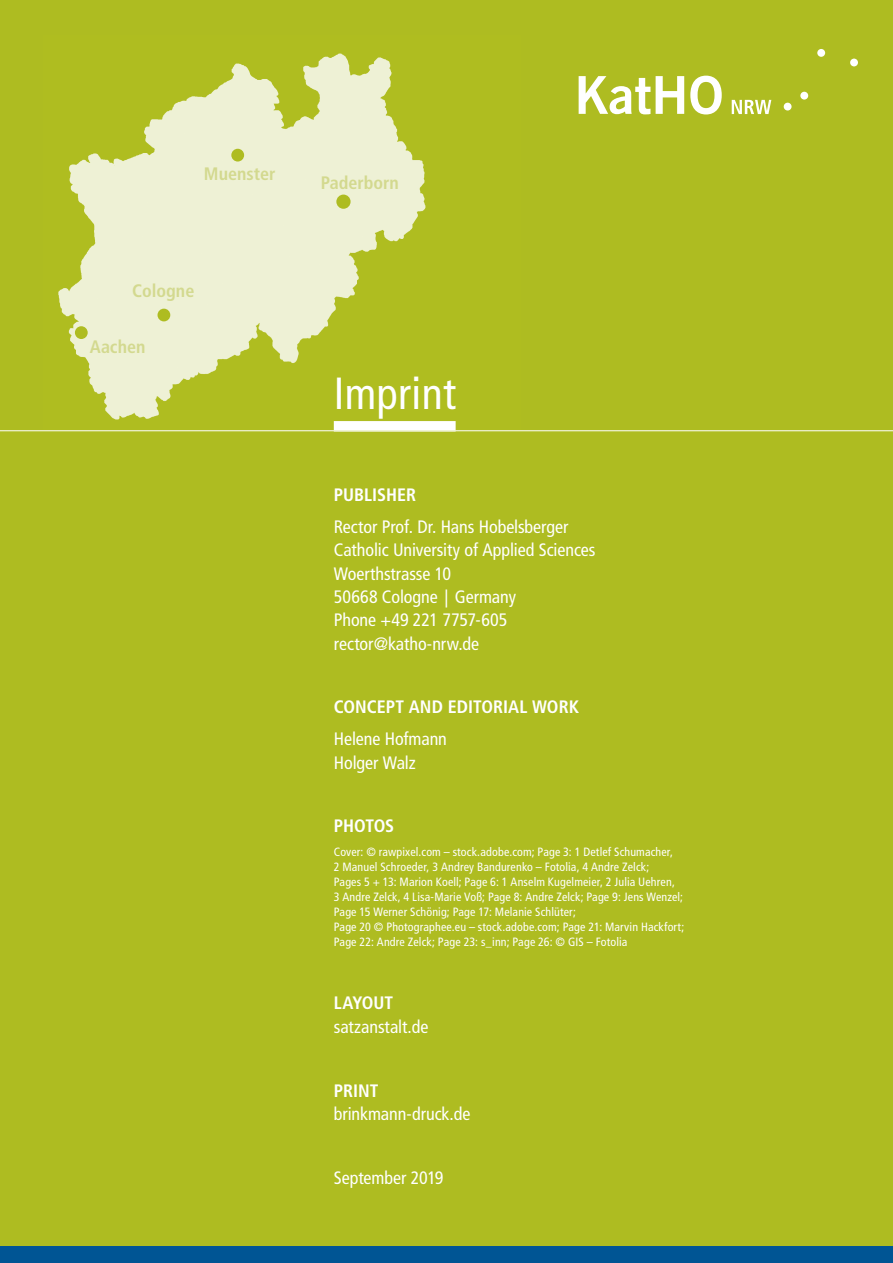
<style>
.page{position:relative;width:893px;height:1263px;background:#aebc21}
.page>*{position:absolute;margin:0;border:0;box-sizing:border-box;transform-origin:0 0}
.t1{font:condensed 45px "Frutiger LT Std";letter-spacing:.01em;color:#fff}
.t2{font:condensed 18px/23.4px "Frutiger LT Std";letter-spacing:-.005em;color:#fff}
.t3{font:700 condensed 18px "Frutiger LT Std";color:#fff}
.t4{font:700 condensed 18px "Frutiger LT Std";color:#d3d98f}
.t5{font:condensed 12px/15px "Frutiger LT Std";letter-spacing:.01em;color:#fff}
</style>
<div class="page">
<img style="left:58px;top:53px;width:368px;height:376px">
<div style="left:231px;top:149px;width:13px;height:13px;background:#aebc21;border-radius:50%"></div>
<div style="left:336px;top:195px;width:15px;height:14px;background:#aebc21;border-radius:50%"></div>
<div style="left:158px;top:309px;width:12px;height:12px;background:#aebc21;border-radius:50%"></div>
<div style="left:75px;top:326px;width:13px;height:13px;background:#aebc21;border-radius:50%"></div>
<div style="left:0;top:1242px;width:893px;height:21px;background:#005594"></div>
<hr style="left:0;top:1242px;width:893px;height:4px;background:#aebc21">
<svg style="left:732px;top:100px;width:39px;height:14px"></svg>
<div style="left:817px;top:49px;width:8px;height:8px;background:#fff;border-radius:50%"></div>
<div style="left:784px;top:103px;width:8px;height:8px;background:#fff;border-radius:50%"></div>
<div style="left:850px;top:59px;width:8px;height:7px;background:#fff;border-radius:50%"></div>
<div style="left:800px;top:92px;width:8px;height:8px;background:#fff;border-radius:50%"></div>
<svg style="left:579px;top:76px;width:71px;height:38px"></svg>
<svg style="left:656px;top:76px;width:28px;height:38px"></svg>
<svg style="left:690px;top:76px;width:32px;height:38px"></svg>
<div style="left:334px;top:421px;width:122px;height:11px;background:#fff"></div>
<hr style="left:0;top:430px;width:893px;height:1px;background:#fff">
<h2 class="t4" style="left:204px;top:163px;width:73px">Muenster</h2>
<h2 class="t4" style="left:132px;top:280px;width:64px">Cologne</h2>
<h2 class="t4" style="left:90px;top:336px;width:57px">Aachen</h2>
<h2 class="t4" style="left:321px;top:172px;width:80px">Paderborn</h2>
<h1 class="t1" style="left:334px;top:367px;width:124px">Imprint</h1>
<h2 class="t3" style="left:334px;top:484px;width:84px">PUBLISHER</h2>
<h2 class="t2" style="left:334px;top:515px;width:263px">Rector Prof. Dr. Hans Hobelsberger<br>Catholic University of Applied Sciences<br>Woerthstrasse 10<br>50668 Cologne | Germany<br>Phone +49 221 7757-605 rector@katho-nrw.de</h2>
<h2 class="t3" style="left:334px;top:696px;width:247px">CONCEPT AND EDITORIAL WORK</h2>
<h2 class="t2" style="left:334px;top:727px;width:115px">Helene Hofmann<br>Holger Walz</h2>
<h2 class="t3" style="left:334px;top:815px;width:62px">PHOTOS</h2>
<p class="t5" style="left:334px;top:844px;width:352px">Cover: © rawpixel.com – stock.adobe.com; Page 3: 1 Detlef Schumacher,<br>2 Manuel Schroeder, 3 Andrey Bandurenko – Fotolia, 4 Andre Zelck;<br>Pages 5 + 13: Marion Koell; Page 6: 1 Anselm Kugelmeier, 2 Julia Uehren,<br>3 Andre Zelck, 4 Lisa-Marie Voß; Page 8: Andre Zelck; Page 9: Jens Wenzel; Page 15 Werner Schönig; Page 17: Melanie Schlüter;<br>Page 20 © Photographee.eu – stock.adobe.com; Page 21: Marvin Hackfort; Page 22: Andre Zelck; Page 23: s_inn; Page 26: © GIS – Fotolia</p>
<h2 class="t3" style="left:334px;top:992px;width:61px">LAYOUT</h2>
<h2 class="t2" style="left:334px;top:1015px;width:96px">satzanstalt.de</h2>
<h2 class="t3" style="left:334px;top:1079px;width:46px">PRINT</h2>
<h2 class="t2" style="left:334px;top:1102px;width:138px">brinkmann-druck.de</h2>
<h2 class="t2" style="left:334px;top:1166px;width:111px">September 2019</h2>
</div>
